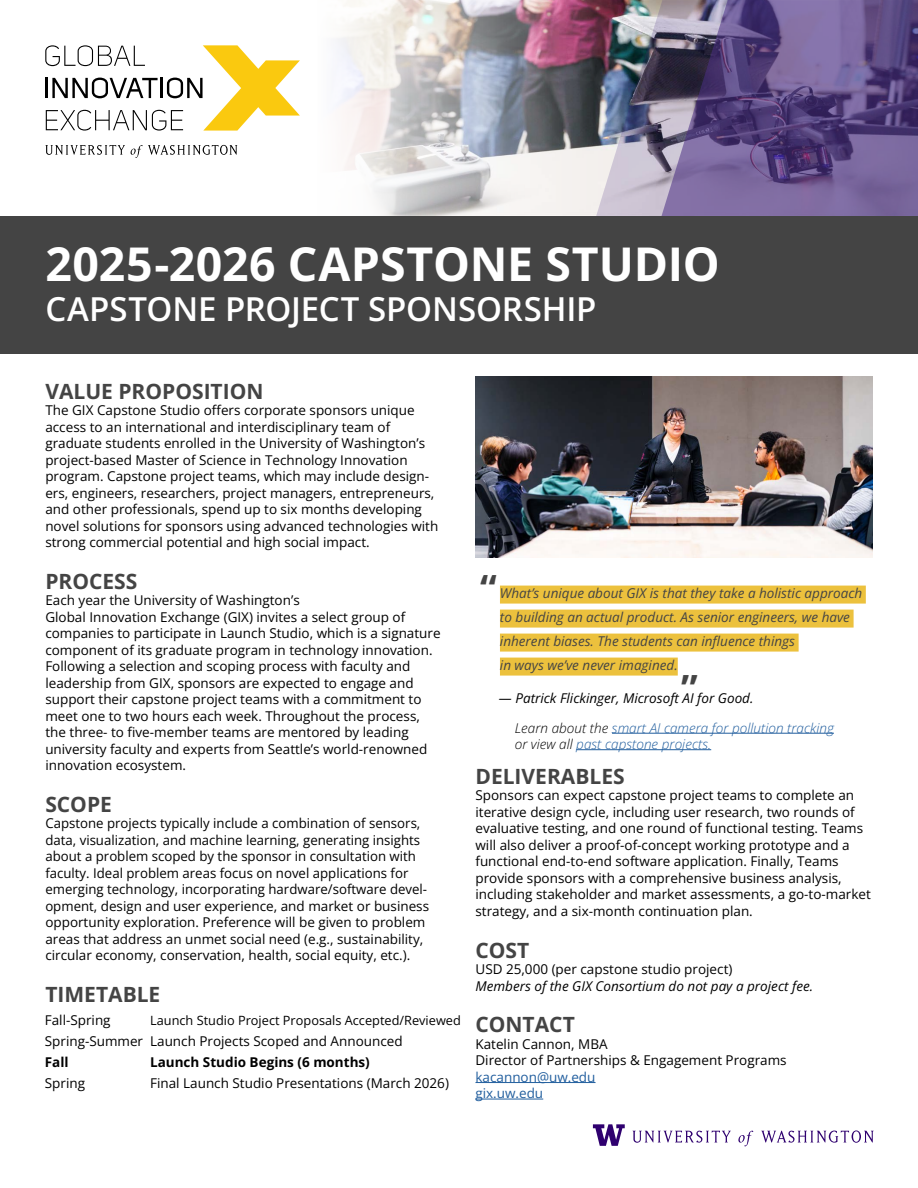
<style>
.page{position:relative;width:918px;height:1188px;background:#fff}
.page>*{position:absolute;margin:0;border:0;box-sizing:border-box;transform-origin:0 0}
.t1{font:700 46.5px "Open Sans";color:#fff}
.t2{font:700 37.5px "Open Sans";color:#444}
.t3{font:600 33px "Open Sans";letter-spacing:-.005em;color:#fff}
.t4{font:700 21px "Open Sans";color:#444}
.t5{font:13.5px/16.5px "Open Sans";color:#000}
.t6{font:italic 13.5px/24px "Open Sans";color:#444}
.t7{font:italic 13.5px "Open Sans";color:#000}
.t8{font:italic 300 13.5px/16.5px "Open Sans";color:#215e9e}
.t9{font:700 13.5px "Open Sans";color:#000}
.t10{font:13.5px/16.5px "Open Sans";color:#215e9e}
.t11{font:12.75px "Open Sans";color:#000}
.s1{color:#000}
</style>
<div class="page">
<img style="left:337px;top:0;width:259px;height:216px">
<img style="left:596px;top:0;width:66px;height:216px">
<svg style="left:662px;top:0;width:256px;height:216px"></svg>
<div style="left:0;top:216px;width:918px;height:137px;background:#444"></div>
<img style="left:476px;top:376px;width:397px;height:182px">
<div style="left:500px;top:586px;width:366px;height:18px;background:#ecc13d"></div>
<div style="left:500px;top:610px;width:354px;height:18px;background:#ecc13d"></div>
<div style="left:500px;top:634px;width:299px;height:18px;background:#ecc13d"></div>
<div style="left:500px;top:658px;width:178px;height:18px;background:#ecc13d"></div>
<hr style="left:612px;top:733px;width:222px;height:1px;background:#215e9e">
<hr style="left:576px;top:749px;width:135px;height:1px;background:#215e9e">
<hr style="left:476px;top:1082px;width:120px;height:1px;background:#215e9e">
<hr style="left:476px;top:1099px;width:67px;height:1px;background:#215e9e">
<svg style="left:632px;top:1130px;width:242px;height:16px"></svg>
<svg style="left:593px;top:1124px;width:32px;height:22px"></svg>
<svg style="left:45px;top:145px;width:80px;height:10px"></svg>
<svg style="left:131px;top:145px;width:106px;height:13px"></svg>
<svg style="left:45px;top:45px;width:255px;height:86px"></svg>
<h1 class="t1" style="left:45px;top:233px;width:676px">2025-2026 CAPSTONE STUDIO</h1>
<h3 class="t3" style="left:45px;top:286px;width:553px">CAPSTONE PROJECT SPONSORSHIP</h3>
<h3 class="t4" style="left:45px;top:377px;width:220px">VALUE PROPOSITION</h3>
<p class="t5" style="left:45px;top:402px;width:394px">The GIX Capstone Studio offers corporate sponsors unique access to an international and interdisciplinary team of graduate students enrolled in the University of Washington’s project-based Master of Science in Technology Innovation program. Capstone project teams, which may include design&shy;ers, engineers, researchers, project managers, entrepreneurs, and other professionals, spend up to six months developing novel solutions for sponsors using advanced technologies with strong commercial potential and high social impact.</p>
<h3 class="t4" style="left:45px;top:567px;width:94px">PROCESS</h3>
<p class="t5" style="left:45px;top:592px;width:397px">Each year the University of Washington’s<br>Global Innovation Exchange (GIX) invites a select group of companies to participate in Launch Studio, which is a signature component of its graduate program in technology innovation.<br>Following a selection and scoping process with faculty and leadership from GIX, sponsors are expected to engage and support their capstone project teams with a commitment to meet one to two hours each week. Throughout the process, the three- to five-member teams are mentored by leading university faculty and experts from Seattle’s world-renowned innovation ecosystem.</p>
<h3 class="t4" style="left:45px;top:790px;width:68px">SCOPE</h3>
<p class="t5" style="left:45px;top:815px;width:385px">Capstone projects typically include a combination of sensors, data, visualization, and machine learning, generating insights about a problem scoped by the sponsor in consultation with faculty. Ideal problem areas focus on novel applications for emerging technology, incorporating hardware/software devel&shy;opment, design and user experience, and market or business opportunity exploration. Preference will be given to problem areas that address an unmet social need (e.g., sustainability, circular economy, conservation, health, social equity, etc.).</p>
<h3 class="t4" style="left:45px;top:980px;width:117px">TIMETABLE</h3>
<p class="t5" style="left:45px;top:1009px;width:100px;line-height:21px">Fall-Spring<br>Spring-Summer</p>
<p class="t9" style="left:45px;top:1053px;width:25px">Fall</p>
<p class="t5" style="left:45px;top:1075px;width:42px">Spring</p>
<p class="t11" style="left:150px;top:1011px;width:312px">Launch Studio Project Proposals Accepted/Reviewed</p>
<p class="t5" style="left:150px;top:1032px;width:254px">Launch Projects Scoped and Announced</p>
<p class="t9" style="left:150px;top:1052px;width:221px">Launch Studio Begins (6 months)</p>
<p class="t5" style="left:150px;top:1074px;width:300px">Final Launch Studio Presentations (March 2026)</p>
<h2 class="t2" style="left:480px;top:563px;width:18px">“</h2>
<p class="t6" style="left:500px;top:580px;width:364px">What’s unique about GIX is that they take a holistic approach to building an actual product. As senior engineers, we have inherent biases. The students can influence things<br>in ways we’ve never imagined.</p>
<h2 class="t2" style="left:681px;top:663px;width:18px">”</h2>
<p class="t8" style="left:515px;top:719px;width:321px"><span class="s1">Learn about the</span> smart AI camera for pollution tracking <span class="s1">or view all</span> past capstone projects.</p>
<h3 class="t4" style="left:476px;top:762px;width:151px">DELIVERABLES</h3>
<p class="t5" style="left:476px;top:787px;width:397px">Sponsors can expect capstone project teams to complete an iterative design cycle, including user research, two rounds of evaluative testing, and one round of functional testing. Teams will also deliver a proof-of-concept working prototype and a functional end-to-end software application. Finally, Teams provide sponsors with a comprehensive business analysis, including stakeholder and market assessments, a go-to-market strategy, and a six-month continuation plan.</p>
<h3 class="t4" style="left:476px;top:936px;width:55px">COST</h3>
<p class="t5" style="left:476px;top:961px;width:258px">USD 25,000 (per capstone studio project)</p>
<p class="t7" style="left:476px;top:976px;width:339px">Members of the GIX Consortium do not pay a project fee.</p>
<h3 class="t4" style="left:476px;top:1010px;width:101px">CONTACT</h3>
<p class="t5" style="left:476px;top:1035px;width:313px">Katelin Cannon, MBA<br>Director of Partnerships &amp; Engagement Programs</p>
<p class="t10" style="left:476px;top:1068px;width:122px">kacannon@uw.edu gix.uw.edu</p>
<p class="t7" style="left:499px;top:689px;width:256px">— Patrick Flickinger, Microsoft AI for Good.</p>
</div>
